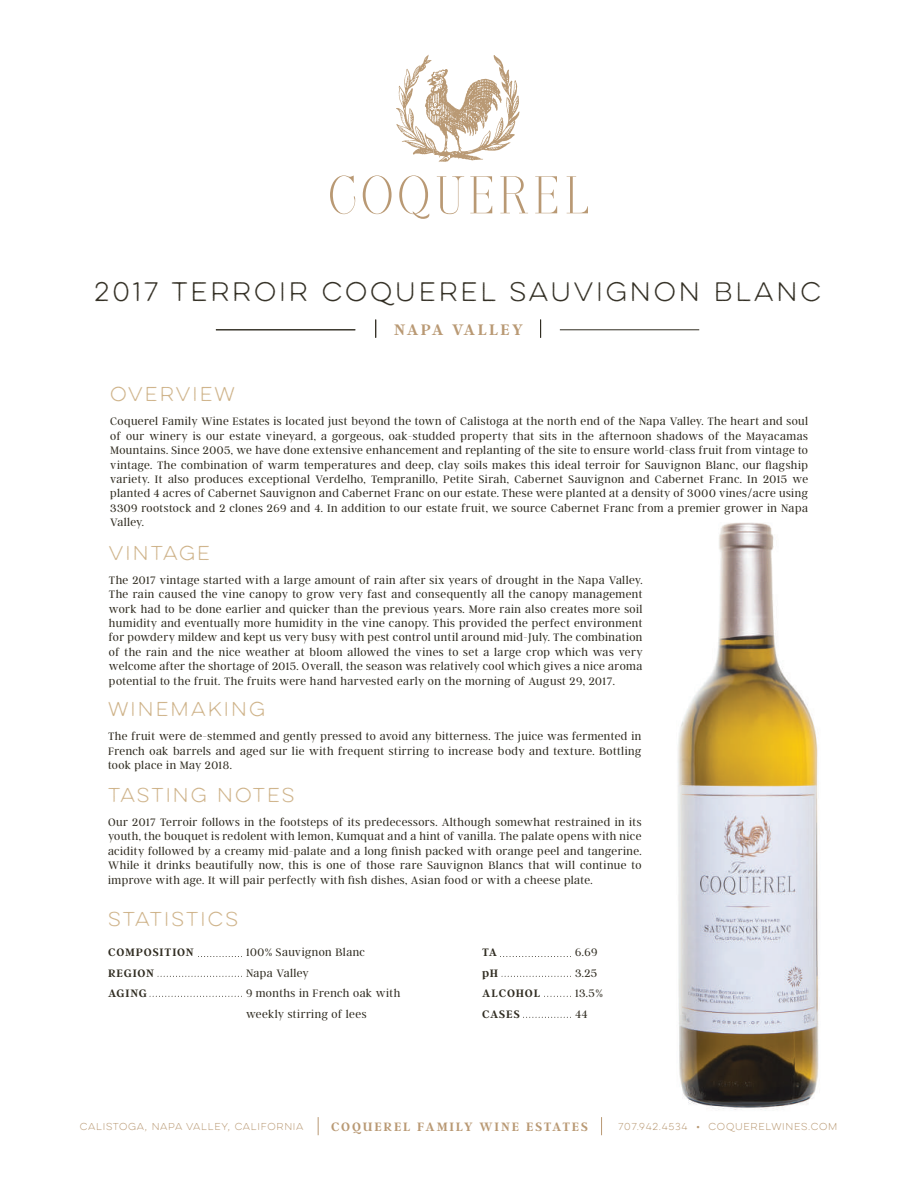
<style>
.page{position:relative;width:918px;height:1188px;background:#fff}
.page>*{position:absolute;margin:0;border:0;box-sizing:border-box;transform-origin:0 0}
.t1{font:24px "Lulo One";letter-spacing:-.08em;color:#302c21}
.t2{font:18px "Lulo One";letter-spacing:-.08em;color:#ceb288}
.t3{font:600 16.95px "Argent CF";letter-spacing:.13em;color:#b99974}
.t4{font:600 13.5px "Argent CF";letter-spacing:.14em;color:#b99974}
.t5{font:300 12px/14.4px "Argent CF";letter-spacing:.04em;color:#302c21;text-align:justify}
.t6{font:600 12px/20.4px "Argent CF";letter-spacing:.07em;color:#302c21}
.t7{font:9px "Lulo One";letter-spacing:-.12em;color:#b99974}
</style>
<div class="page">
<hr style="left:560px;top:329px;width:139px;height:1px;background:#302c21">
<svg style="left:375px;top:320px;width:1px;height:18px"></svg>
<svg style="left:540px;top:320px;width:1px;height:18px"></svg>
<hr style="left:216px;top:329px;width:139px;height:1px;background:#302c21">
<svg style="left:318px;top:1117px;width:1px;height:18px"></svg>
<svg style="left:601px;top:1117px;width:1px;height:18px"></svg>
<svg style="left:503px;top:956px;width:68px;height:1px"></svg>
<svg style="left:502px;top:976px;width:69px;height:1px"></svg>
<svg style="left:526px;top:1017px;width:45px;height:1px"></svg>
<svg style="left:544px;top:996px;width:27px;height:1px"></svg>
<svg style="left:158px;top:976px;width:84px;height:1px"></svg>
<svg style="left:150px;top:996px;width:92px;height:1px"></svg>
<svg style="left:201px;top:956px;width:41px;height:1px"></svg>
<svg style="left:330px;top:175px;width:25px;height:39px"></svg>
<svg style="left:363px;top:175px;width:29px;height:39px"></svg>
<svg style="left:399px;top:175px;width:30px;height:44px"></svg>
<svg style="left:437px;top:176px;width:27px;height:38px"></svg>
<svg style="left:470px;top:176px;width:22px;height:37px"></svg>
<svg style="left:500px;top:176px;width:28px;height:37px"></svg>
<svg style="left:535px;top:176px;width:22px;height:37px"></svg>
<svg style="left:567px;top:176px;width:21px;height:37px"></svg>
<svg style="left:396px;top:55px;width:124px;height:107px"></svg>
<img style="left:677px;top:522px;width:142px;height:589px">
<h1 class="t1" style="left:94px;top:275px;width:733px">2017 TERROIR COQUEREL SAUVIGNON BLANC</h1>
<h3 class="t3" style="left:394px;top:320px;width:130px">NAPA VALLEY</h3>
<h2 class="t2" style="left:110px;top:382px;width:130px">OVERVIEW</h2>
<p class="t5" style="left:110px;top:415px;width:699px">Coquerel Family Wine Estates is located just beyond the town of Calistoga at the north end of the Napa Valley. The heart and soul of our winery is our estate vineyard, a gorgeous, oak-studded property that sits in the afternoon shadows of the Mayacamas Mountains. Since 2005, we have done extensive enhancement and replanting of the site to ensure world-class fruit from vintage to vintage. The combination of warm temperatures and deep, clay soils makes this ideal terroir for Sauvignon Blanc, our flagship variety. It also produces exceptional Verdelho, Tempranillo, Petite Sirah, Cabernet Sauvignon and Cabernet Franc. In 2015 we planted 4 acres of Cabernet Sauvignon and Cabernet Franc on our estate. These were planted at a density of 3000 vines/acre using 3309 rootstock and 2 clones 269 and 4. In addition to our estate fruit, we source Cabernet Franc from a premier grower in Napa Valley.</p>
<h2 class="t2" style="left:109px;top:540px;width:106px">VINTAGE</h2>
<p class="t5" style="left:109px;top:573px;width:535px">The 2017 vintage started with a large amount of rain after six years of drought in the Napa Valley.<br>The rain caused the vine canopy to grow very fast and consequently all the canopy management work had to be done earlier and quicker than the previous years. More rain also creates more soil humidity and eventually more humidity in the vine canopy. This provided the perfect environment for powdery mildew and kept us very busy with pest control until around mid-July. The combination of the rain and the nice weather at bloom allowed the vines to set a large crop which was very welcome after the shortage of 2015. Overall, the season was relatively cool which gives a nice aroma potential to the fruit. The fruits were hand harvested early on the morning of August 29, 2017.</p>
<h2 class="t2" style="left:108px;top:697px;width:162px">WINEMAKING</h2>
<p class="t5" style="left:108px;top:730px;width:535px">The fruit were de-stemmed and gently pressed to avoid any bitterness. The juice was fermented in French oak barrels and aged sur lie with frequent stirring to increase body and texture. Bottling took place in May 2018.</p>
<h2 class="t2" style="left:108px;top:783px;width:192px">TASTING NOTES</h2>
<p class="t5" style="left:108px;top:815px;width:535px">Our 2017 Terroir follows in the footsteps of its predecessors. Although somewhat restrained in its youth, the bouquet is redolent with lemon, Kumquat and a hint of vanilla. The palate opens with nice acidity followed by a creamy mid-palate and a long finish packed with orange peel and tangerine.<br>While it drinks beautifully now, this is one of those rare Sauvignon Blancs that will continue to improve with age. It will pair perfectly with fish dishes, Asian food or with a cheese plate.</p>
<h2 class="t2" style="left:108px;top:907px;width:135px">STATISTICS</h2>
<p class="t6" style="left:108px;top:943px;width:87px">COMPOSITION<br>REGION<br>AGING</p>
<p class="t5" style="left:246px;top:943px;width:156px;line-height:20.4px;text-align:left">100% Sauvignon Blanc<br>Napa Valley<br>9 months in French oak with weekly stirring of lees</p>
<p class="t6" style="left:482px;top:943px;width:60px">TA<br>pH<br>ALCOHOL<br>CASES</p>
<p class="t5" style="left:575px;top:943px;width:29px;line-height:20.4px;text-align:left">6.69<br>3.25<br>13.5%<br>44</p>
<p class="t7" style="left:80px;top:1121px;width:227px">CALISTOGA, NAPA VALLEY, CALIFORNIA</p>
<p class="t4" style="left:331px;top:1119px;width:258px">COQUEREL FAMILY WINE ESTATES</p>
<p class="t7" style="left:618px;top:1121px;width:222px">707.942.4534 • COQUERELWINES.COM</p>
</div>
